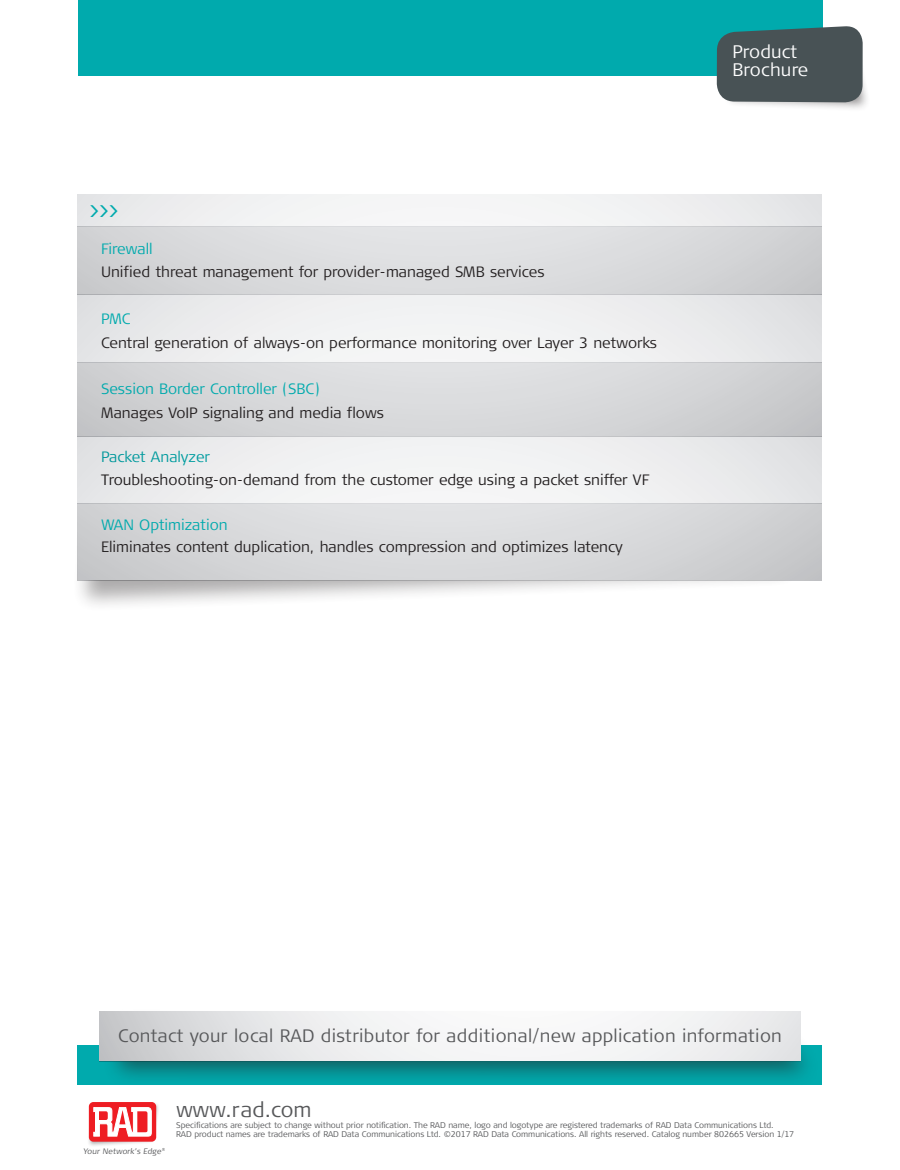
<style>
.page{position:relative;width:900px;height:1170px;background:#fff}
.page>*{position:absolute;margin:0;border:0;box-sizing:border-box;transform-origin:0 0}
.t1{font:300 22.5px "Signa Column";color:#00aaad}
.t2{font:300 21px "Signa Column";color:#57585a}
.t3{font:300 18.15px/18.1px "Signa Column";letter-spacing:.01em;color:#fff}
.t4{font:300 18px "Signa Column";letter-spacing:.02em;color:#57585a}
.t5{font:300 15px "Signa Column";color:#231f20}
.t6{font:300 15px "Signa Column";color:#00aaad}
.t7{font:300 8.25px/9.9px "Signa Column";letter-spacing:-.005em;color:#57585a}
.t8{font:300 7.95px "Signa Column";color:#57585a}
</style>
<div class="page">
<div style="left:78px;top:0;width:744px;height:75px;background:#00aaad"></div>
<div style="left:723px;top:48px;width:147px;height:64px;background:#231f20;opacity:.75"></div>
<svg style="left:715px;top:21px;width:149px;height:85px;background:#50686a"></svg>
<div style="left:87px;top:1102px;width:73px;height:45px;background:#231f20;opacity:.4"></div>
<div style="left:89px;top:1102px;width:67px;height:40px;background:#ee1d23;border-radius:5px"></div>
<svg style="left:90px;top:1107px;width:65px;height:34px"></svg>
<div style="left:72px;top:264px;width:728px;height:348px;background:#231f20;opacity:.75"></div>
<div style="left:78px;top:227px;width:744px;height:68px;background:linear-gradient(to bottom,#dedfe1,#d3d4d6)"></div>
<div style="left:78px;top:295px;width:744px;height:68px;background:linear-gradient(to right,#eeeef0,#ececed)"></div>
<div style="left:78px;top:363px;width:744px;height:73px;background:linear-gradient(to bottom,#dbdcde,#cfd0d2)"></div>
<div style="left:78px;top:503px;width:744px;height:77px;background:linear-gradient(to bottom,#dcdddf,#d0d1d3)"></div>
<div style="left:78px;top:436px;width:744px;height:67px;background:linear-gradient(to right,#efeff0,#ecedee)"></div>
<div style="left:78px;top:195px;width:744px;height:32px;background:#f1f2f3"></div>
<div style="left:78px;top:1045px;width:744px;height:40px;background:#00aaad"></div>
<div style="left:102px;top:1009px;width:718px;height:78px;background:#231f20;opacity:.57"></div>
<svg style="left:99px;top:1011px;width:702px;height:50px"></svg>
<h1 class="t1" style="left:86px;top:197px;width:34px">&gt;&gt;&gt;</h1>
<p class="t6" style="left:101px;top:241px;width:53px">Firewall</p>
<p class="t5" style="left:101px;top:263px;width:445px">Unified threat management for provider-managed SMB services</p>
<p class="t6" style="left:101px;top:310px;width:31px">PMC</p>
<p class="t5" style="left:101px;top:334px;width:558px">Central generation of always-on performance monitoring over Layer 3 networks</p>
<p class="t6" style="left:101px;top:381px;width:221px">Session Border Controller (SBC)</p>
<p class="t5" style="left:101px;top:405px;width:284px">Manages VoIP signaling and media flows</p>
<p class="t6" style="left:101px;top:448px;width:111px">Packet Analyzer</p>
<p class="t5" style="left:101px;top:471px;width:550px">Troubleshooting-on-demand from the customer edge using a packet sniffer VF</p>
<p class="t6" style="left:101px;top:516px;width:128px">WAN Optimization</p>
<p class="t5" style="left:101px;top:539px;width:523px">Eliminates content duplication, handles compression and optimizes latency</p>
<p class="t3" style="left:732px;top:43px;width:77px">Product<br>Brochure</p>
<p class="t4" style="left:118px;top:1025px;width:665px">Contact your local RAD distributor for additional/new application information</p>
<p class="t8" style="left:83px;top:1147px;width:81px">Your Network’s Edge</p>
<h2 class="t2" style="left:176px;top:1098px;width:137px">www.rad.com</h2>
<p class="t7" style="left:176px;top:1120px;width:620px">Specifications are subject to change without prior notification. The RAD name, logo and logotype are registered trademarks of RAD Data Communications Ltd.<br>RAD product names are trademarks of RAD Data Communications Ltd. ©2017 RAD Data Communications. All rights reserved. Catalog number 802665 Version 1/17</p>
</div>
